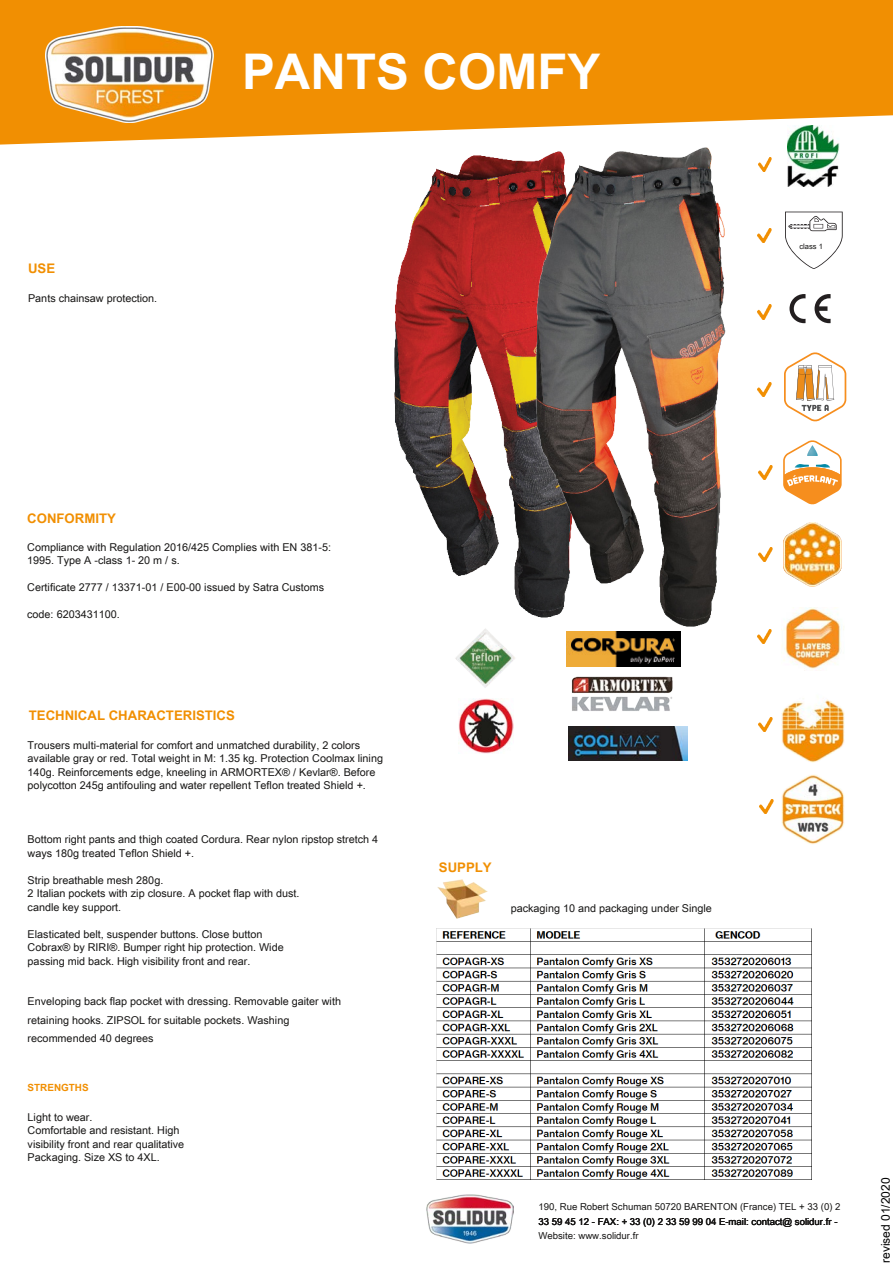
<style>
.page{position:relative;width:893px;height:1263px;background:#fff}
.page>*{position:absolute;margin:0;border:0;box-sizing:border-box;transform-origin:0 0}
.t1{font:700 49.2px "Arial Unicode MS";color:#fff}
.t2{font:700 13.2px "Arial Unicode MS";color:#f18f02}
.t3{font:12px "Arial Unicode MS";color:#000}
.t4{font:10.8px/13.5px "Arial Unicode MS";color:#171615}
.t5{font:700 9.9px "Arial Unicode MS";color:#f18f02}
.t6{font:9.6px/14.4px "Arial Unicode MS";color:#171615}
.t7{font:7.65px "Arial Unicode MS";color:#171615}
</style>
<div class="page">
<svg style="left:0;top:0;width:893px;height:145px;background:#f29b1d"></svg>
<img style="left:371px;top:144px;width:224px;height:432px">
<img style="left:45px;top:27px;width:169px;height:96px">
<img style="left:508px;top:147px;width:218px;height:480px">
<img style="left:758px;top:229px;width:14px;height:14px">
<img style="left:758px;top:382px;width:14px;height:14px">
<svg style="left:785px;top:212px;width:58px;height:57px"></svg>
<svg style="left:784px;top:352px;width:63px;height:70px"></svg>
<svg style="left:789px;top:294px;width:16px;height:29px"></svg>
<svg style="left:814px;top:294px;width:17px;height:29px"></svg>
<img style="left:758px;top:547px;width:14px;height:14px">
<img style="left:758px;top:630px;width:14px;height:14px">
<img style="left:758px;top:718px;width:14px;height:14px">
<img style="left:759px;top:800px;width:14px;height:14px">
<img style="left:758px;top:465px;width:14px;height:14px">
<svg style="left:783px;top:440px;width:59px;height:65px"></svg>
<img style="left:783px;top:522px;width:59px;height:64px">
<img style="left:784px;top:608px;width:60px;height:63px">
<img style="left:782px;top:699px;width:63px;height:63px">
<img style="left:781px;top:774px;width:64px;height:70px">
<img style="left:758px;top:305px;width:14px;height:14px">
<img style="left:567px;top:632px;width:113px;height:34px">
<img style="left:458px;top:699px;width:55px;height:54px">
<img style="left:567px;top:660px;width:107px;height:51px">
<img style="left:455px;top:622px;width:65px;height:66px">
<img style="left:569px;top:726px;width:118px;height:34px">
<img style="left:427px;top:1194px;width:86px;height:50px">
<img style="left:787px;top:125px;width:53px;height:62px">
<svg style="left:758px;top:158px;width:13px;height:13px"></svg>
<img style="left:437px;top:928px;width:375px;height:251px">
<img style="left:438px;top:880px;width:50px;height:39px">
<p class="t2" style="left:28px;top:259px;width:29px">USE</p>
<p class="t4" style="left:28px;top:291px;width:131px">Pants chainsaw protection.</p>
<h1 class="t1" style="left:242px;top:37px;width:360px">PANTS COMFY</h1>
<p class="t7" style="left:799px;top:241px;width:25px">class 1</p>
<p class="t2" style="left:27px;top:509px;width:90px">CONFORMITY</p>
<p class="t4" style="left:27px;top:540px;width:305px">Compliance with Regulation 2016/425 Complies with EN 381-5:<br>1995. Type A -class 1- 20 m / s.</p>
<p class="t4" style="left:27px;top:580px;width:298px">Certificate 2777 / 13371-01 / E00-00 issued by Satra Customs</p>
<p class="t4" style="left:27px;top:607px;width:94px">code: 6203431100.</p>
<p class="t2" style="left:29px;top:705px;width:208px">TECHNICAL CHARACTERISTICS</p>
<p class="t4" style="left:28px;top:738px;width:357px">Trousers multi-material for comfort and unmatched durability, 2 colors available gray or red. Total weight in M: 1.35 kg. Protection Coolmax lining 140g. Reinforcements edge, kneeling in ARMORTEX® / Kevlar®. Before polycotton 245g antifouling and water repellent Teflon treated Shield +.</p>
<p class="t4" style="left:28px;top:832px;width:352px">Bottom right pants and thigh coated Cordura. Rear nylon ripstop stretch 4 ways 180g treated Teflon Shield +.</p>
<p class="t4" style="left:28px;top:873px;width:273px">Strip breathable mesh 280g.<br>2 Italian pockets with zip closure. A pocket flap with dust. candle key support.</p>
<p class="t4" style="left:28px;top:927px;width:258px">Elasticated belt, suspender buttons. Close button<br>Cobrax® by RIRI®. Bumper right hip protection. Wide passing mid back. High visibility front and rear.</p>
<p class="t4" style="left:28px;top:992px;width:315px;line-height:18.5px">Enveloping back flap pocket with dressing. Removable gaiter with retaining hooks. ZIPSOL for suitable pockets. Washing recommended 40 degrees</p>
<p class="t5" style="left:28px;top:1081px;width:63px">STRENGTHS</p>
<p class="t4" style="left:28px;top:1110px;width:158px">Light to wear.<br>Comfortable and resistant. High visibility front and rear qualitative<br>Packaging. Size XS to 4XL.</p>
<p class="t2" style="left:439px;top:858px;width:54px">SUPPLY</p>
<p class="t4" style="left:511px;top:901px;width:203px">packaging 10 and packaging under Single</p>
<p class="t6" style="left:538px;top:1199px;width:304px">190, Rue Robert Schuman 50720 BARENTON (France) TEL + 33 (0) 2<br>33 59 45 12 - FAX: + 33 (0) 2 33 59 99 04 E-mail: contact@ solidur.fr -<br>Website: www.solidur.fr</p>
<p class="t3" style="left:877px;top:1263px;width:87px;rotate:-90deg">revised 01/2020</p>
</div>
